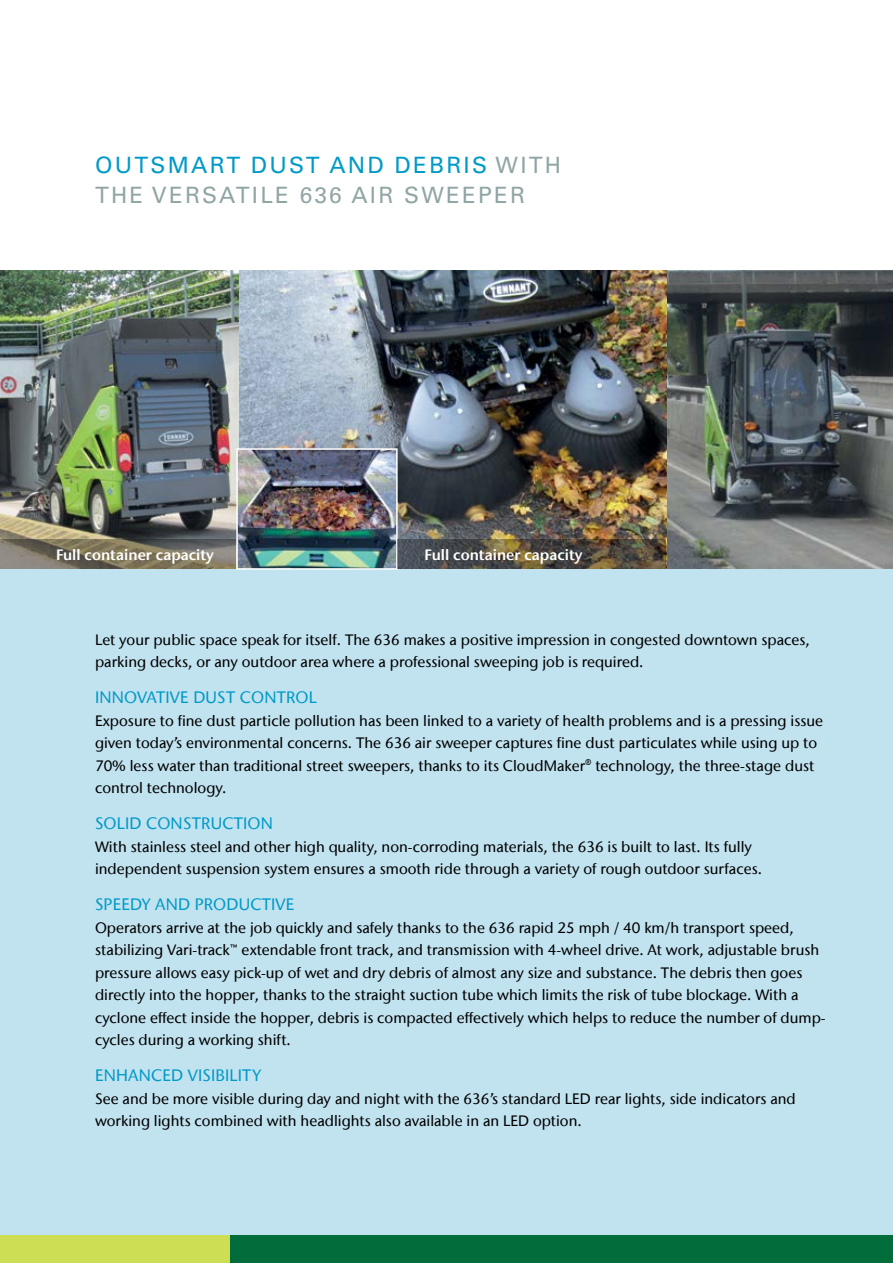
<style>
.page{position:relative;width:893px;height:1263px;background:#fff}
.page>*{position:absolute;margin:0;border:0;box-sizing:border-box;transform-origin:0 0}
.t1{font:22.5px/30px "Univers";letter-spacing:.1em;color:#91a5a5}
.t2{font:500 16.5px "Stone Sans IIITC Com";letter-spacing:.01em;color:#009ac7}
.t3{font:500 15px/22.5px "Stone Sans IIITC Com";color:#000}
.t4{font:600 15px "Stone Sans IIITC Com";color:#fff}
.t5{font:500 15px "Stone Sans IIITC Com";color:#fff}
.s1{color:#009ac7}
</style>
<div class="page">
<div style="left:0;top:271px;width:893px;height:992px;background:#c1e2ef"></div>
<div style="left:216px;top:1236px;width:677px;height:27px;background:#006d3a"></div>
<div style="left:0;top:1236px;width:230px;height:27px;background:#cede54"></div>
<img style="left:666px;top:271px;width:227px;height:297px">
<img style="left:239px;top:271px;width:427px;height:268px">
<img style="left:0;top:271px;width:239px;height:268px">
<img style="left:239px;top:451px;width:156px;height:116px">
<div style="left:236px;top:448px;width:162px;height:122px;border:2px solid #fff"></div>
<svg style="left:0;top:539px;width:236px;height:29px"></svg>
<img style="left:398px;top:539px;width:268px;height:29px">
<h1 class="t1" style="left:95px;top:150px;width:468px"><span class="s1">OUTSMART DUST AND DEBRIS</span> WITH<br>THE VERSATILE 636 AIR SWEEPER</h1>
<p class="t4" style="left:56px;top:545px;width:159px">Full container capacity</p>
<p class="t4" style="left:425px;top:545px;width:159px">Full container capacity</p>
<p class="t5" style="left:49px;top:549px;width:151px">Full container capacity</p>
<p class="t3" style="left:95px;top:628px;width:716px">Let your public space speak for itself. The 636 makes a positive impression in congested downtown spaces, parking decks, or any outdoor area where a professional sweeping job is required.</p>
<p class="t2" style="left:95px;top:687px;width:223px">INNOVATIVE DUST CONTROL</p>
<p class="t3" style="left:95px;top:709px;width:730px">Exposure to fine dust particle pollution has been linked to a variety of health problems and is a pressing issue given today’s environmental concerns. The 636 air sweeper captures fine dust particulates while using up to 70% less water than traditional street sweepers, thanks to its CloudMaker® technology, the three-stage dust control technology.</p>
<p class="t2" style="left:95px;top:813px;width:179px">SOLID CONSTRUCTION</p>
<p class="t3" style="left:95px;top:835px;width:668px">With stainless steel and other high quality, non-corroding materials, the 636 is built to last. Its fully independent suspension system ensures a smooth ride through a variety of rough outdoor surfaces.</p>
<p class="t2" style="left:95px;top:894px;width:201px">SPEEDY AND PRODUCTIVE</p>
<p class="t3" style="left:95px;top:916px;width:732px">Operators arrive at the job quickly and safely thanks to the 636 rapid 25 mph / 40 km/h transport speed, stabilizing Vari-track™ extendable front track, and transmission with 4-wheel drive. At work, adjustable brush pressure allows easy pick-up of wet and dry debris of almost any size and substance. The debris then goes directly into the hopper, thanks to the straight suction tube which limits the risk of tube blockage. With a cyclone effect inside the hopper, debris is compacted effectively which helps to reduce the number of dump&shy;cycles during a working shift.</p>
<p class="t2" style="left:95px;top:1065px;width:168px">ENHANCED VISIBILITY</p>
<p class="t3" style="left:95px;top:1087px;width:702px">See and be more visible during day and night with the 636’s standard LED rear lights, side indicators and working lights combined with headlights also available in an LED option.</p>
</div>
